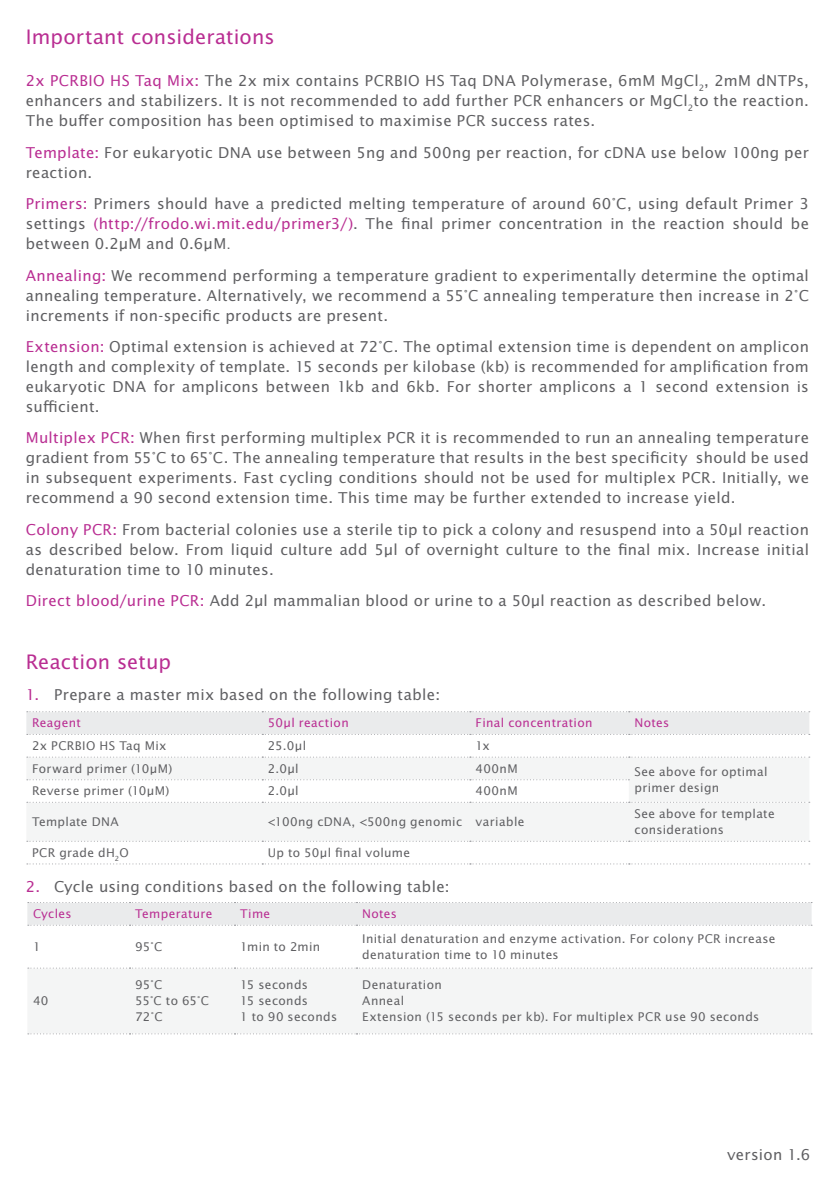
<style>
.page{position:relative;width:840px;height:1191px;background:#fff}
.page>*{position:absolute;margin:0;border:0;box-sizing:border-box;transform-origin:0 0}
.Body_Subheader{font:20px "Lucida Sans Std";letter-spacing:.01em;color:#b92d92}
.body_copy_dark{font:20px "Lucida Sans Std";letter-spacing:.005em;color:#b92d92}
.body_copy_dark-2{font:15px/20px "Lucida Sans Std";letter-spacing:.02em;color:#5f5f62;text-align:justify}
.Body_Subheader-2{font:15px/20px "Lucida Sans Std";letter-spacing:.015em;color:#5f5f62;text-align:justify}
.pcr_table_body{font:12px/16px "Lucida Sans Std";letter-spacing:.03em;color:#5f5f62}
.pcr_table_header{font:12px "Lucida Sans Std";letter-spacing:.025em;color:#b92d92}
.s1{color:#b92d92}
.s2{font-size:12px}
</style>
<div class="page">
<svg style="left:26px;top:757px;width:782px;height:84px;fill:#f4f5f5"></svg>
<svg style="left:26px;top:711px;width:783px;height:24px;background:#e9eaeb"></svg>
<svg style="left:27px;top:756px;width:782px;height:1px"></svg>
<svg style="left:27px;top:779px;width:602px;height:1px"></svg>
<svg style="left:27px;top:801px;width:782px;height:1px"></svg>
<svg style="left:27px;top:840px;width:782px;height:1px"></svg>
<svg style="left:27px;top:863px;width:782px;height:1px"></svg>
<div style="left:27px;top:968px;width:784px;height:66px;background:#f4f5f5"></div>
<div style="left:27px;top:902px;width:784px;height:23px;background:#eaebec"></div>
<svg style="left:28px;top:967px;width:782px;height:1px"></svg>
<svg style="left:28px;top:1033px;width:783px;height:1px"></svg>
<p class="Body_Subheader" style="left:26px;top:25px;width:250px">Important considerations</p>
<p class="Body_Subheader-2" style="left:26px;top:71px;width:784px"><span class="s1">2x PCRBIO HS Taq Mix:</span> The 2x mix contains PCRBIO HS Taq DNA Polymerase, 6mM MgCl<sub>2</sub>, 2mM dNTPs, enhancers and stabilizers. It is not recommended to add further PCR enhancers or MgCl<sub>2</sub>to the reaction.<br>The buffer composition has been optimised to maximise PCR success rates.</p>
<p class="body_copy_dark-2" style="left:26px;top:143px;width:784px"><span class="s1">Template:</span> For eukaryotic DNA use between 5ng and 500ng per reaction, for cDNA use below 100ng per reaction.</p>
<p class="body_copy_dark-2" style="left:26px;top:194px;width:784px"><span class="s1">Primers:</span> Primers should have a predicted melting temperature of around 60°C, using default Primer 3 settings <span class="s1">(http://frodo.wi.mit.edu/primer3/)</span>. The final primer concentration in the reaction should be between 0.2µM and 0.6µM<span class="s2">.</span></p>
<p class="body_copy_dark-2" style="left:26px;top:265px;width:784px"><span class="s1">Annealing:</span> We recommend performing a temperature gradient to experimentally determine the optimal annealing temperature. Alternatively, we recommend a 55°C annealing temperature then increase in 2°C increments if non-specific products are present.</p>
<p class="body_copy_dark-2" style="left:26px;top:337px;width:784px"><span class="s1">Extension:</span> Optimal extension is achieved at 72°C. The optimal extension time is dependent on amplicon length and complexity of template. 15 seconds per kilobase (kb) is recommended for amplification from eukaryotic DNA for amplicons between 1kb and 6kb. For shorter amplicons a 1 second extension is sufficient.</p>
<p class="body_copy_dark-2" style="left:26px;top:428px;width:784px"><span class="s1">Multiplex PCR:</span> When first performing multiplex PCR it is recommended to run an annealing temperature gradient from 55°C to 65°C. The annealing temperature that results in the best specificity should be used in subsequent experiments. Fast cycling conditions should not be used for multiplex PCR. Initially, we recommend a 90 second extension time. This time may be further extended to increase yield.</p>
<p class="body_copy_dark-2" style="left:26px;top:519px;width:784px"><span class="s1">Colony PCR:</span> From bacterial colonies use a sterile tip to pick a colony and resuspend into a 50µl reaction as described below. From liquid culture add 5µl of overnight culture to the final mix. Increase initial denaturation time to 10 minutes.</p>
<p class="body_copy_dark-2" style="left:26px;top:591px;width:741px"><span class="s1">Direct blood/urine PCR:</span> Add 2µl mammalian blood or urine to a 50µl reaction as described below.</p>
<p class="body_copy_dark" style="left:26px;top:650px;width:147px">Reaction setup</p>
<p class="body_copy_dark-2" style="left:26px;top:685px;width:415px"><span class="s1">1.</span> Prepare a master mix based on the following table:</p>
<p class="pcr_table_header" style="left:32px;top:716px;width:50px">Reagent</p>
<p class="pcr_table_header" style="left:268px;top:716px;width:82px">50µl reaction</p>
<p class="pcr_table_header" style="left:475px;top:716px;width:118px">Final concentration</p>
<p class="pcr_table_header" style="left:634px;top:716px;width:36px">Notes</p>
<p class="pcr_table_body" style="left:32px;top:738px;width:136px">2x PCRBIO HS Taq Mix</p>
<p class="pcr_table_body" style="left:268px;top:738px;width:40px">25.0µl</p>
<p class="pcr_table_body" style="left:475px;top:738px;width:16px">1x</p>
<p class="pcr_table_body" style="left:32px;top:760px;width:142px">Forward primer (10µM)</p>
<p class="pcr_table_body" style="left:268px;top:760px;width:32px">2.0µl</p>
<p class="pcr_table_body" style="left:475px;top:760px;width:44px">400nM</p>
<p class="pcr_table_body" style="left:634px;top:764px;width:134px">See above for optimal</p>
<p class="pcr_table_body" style="left:32px;top:783px;width:139px">Reverse primer (10µM)</p>
<p class="pcr_table_body" style="left:268px;top:783px;width:32px">2.0µl</p>
<p class="pcr_table_body" style="left:475px;top:783px;width:44px">400nM</p>
<p class="pcr_table_body" style="left:634px;top:780px;width:86px">primer design</p>
<p class="pcr_table_body" style="left:32px;top:814px;width:88px">Template DNA</p>
<p class="pcr_table_body" style="left:268px;top:814px;width:196px">&lt;100ng cDNA, &lt;500ng genomic</p>
<p class="pcr_table_body" style="left:475px;top:814px;width:50px">variable</p>
<p class="pcr_table_body" style="left:634px;top:806px;width:141px">See above for template considerations</p>
<p class="pcr_table_body" style="left:32px;top:845px;width:98px">PCR grade dH<sub>2</sub>O</p>
<p class="pcr_table_body" style="left:268px;top:845px;width:144px">Up to 50µl final volume</p>
<p class="body_copy_dark-2" style="left:26px;top:876px;width:425px"><span class="s1">2.</span> Cycle using conditions based on the following table:</p>
<p class="pcr_table_header" style="left:33px;top:907px;width:40px">Cycles</p>
<p class="pcr_table_header" style="left:135px;top:907px;width:79px">Temperature</p>
<p class="pcr_table_header" style="left:240px;top:907px;width:32px">Time</p>
<p class="pcr_table_header" style="left:362px;top:907px;width:36px">Notes</p>
<p class="pcr_table_body" style="left:33px;top:939px;width:9px">1</p>
<p class="pcr_table_body" style="left:135px;top:939px;width:29px">95°C</p>
<p class="pcr_table_body" style="left:240px;top:939px;width:81px">1min to 2min</p>
<p class="pcr_table_body" style="left:362px;top:931px;width:414px">Initial denaturation and enzyme activation. For colony PCR increase denaturation time to 10 minutes</p>
<p class="pcr_table_body" style="left:33px;top:993px;width:17px">40</p>
<p class="pcr_table_body" style="left:240px;top:977px;width:69px">15 seconds</p>
<p class="pcr_table_body" style="left:240px;top:993px;width:69px">15 seconds</p>
<p class="pcr_table_body" style="left:240px;top:1009px;width:98px">1 to 90 seconds</p>
<p class="pcr_table_body" style="left:135px;top:977px;width:29px">95°C</p>
<p class="pcr_table_body" style="left:135px;top:993px;width:75px">55°C to 65°C</p>
<p class="pcr_table_body" style="left:135px;top:1009px;width:29px">72°C</p>
<p class="pcr_table_body" style="left:362px;top:977px;width:81px">Denaturation</p>
<p class="pcr_table_body" style="left:362px;top:993px;width:43px">Anneal</p>
<p class="pcr_table_body" style="left:362px;top:1009px;width:398px">Extension (15 seconds per kb). For multiplex PCR use 90 seconds</p>
<p class="body_copy_dark-2" style="left:726px;top:1145px;width:85px">version 1.6</p>
</div>
